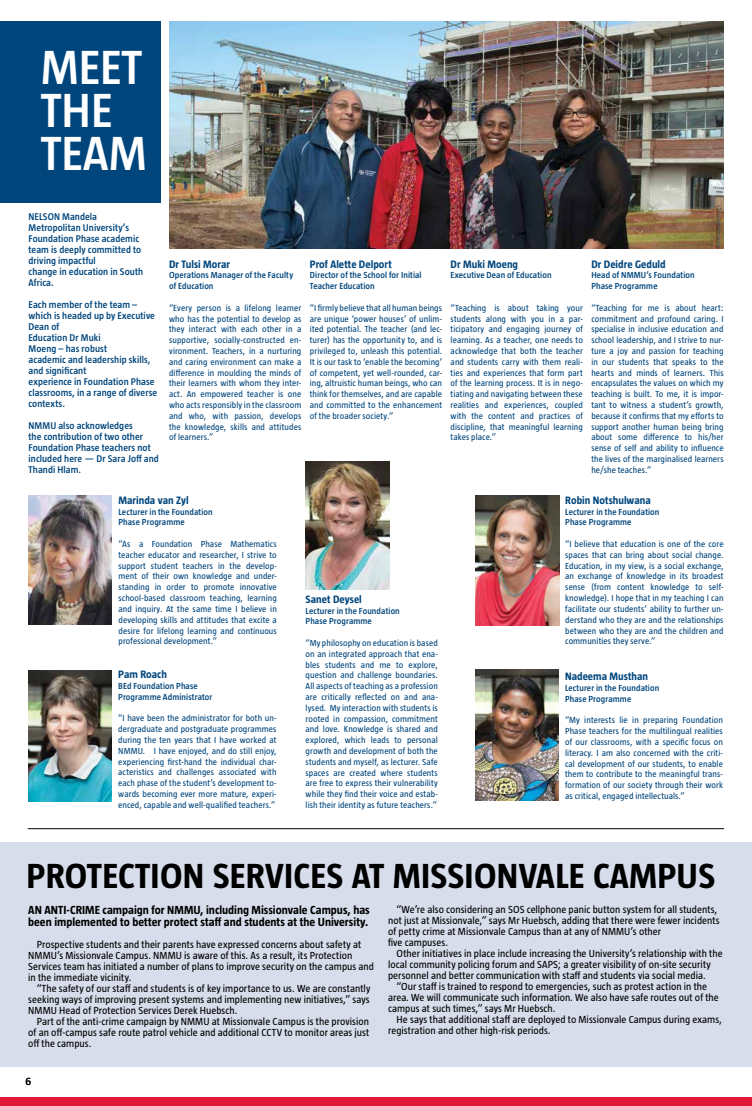
<style>
.page{position:relative;width:752px;height:1106px;background:#fff}
.page>*{position:absolute;margin:0;border:0;box-sizing:border-box;transform-origin:0 0}
.t1{font:600 49.1px/43px "Taz";color:#fff}
.t2{font:700 35.7px "Taz";letter-spacing:.01em;color:#000}
.t3{font:700 12px/12px "Taz";color:#000}
.t4{font:700 11px "Taz";color:#00467d}
.t5{font:11px "Taz";color:#000}
.t6{font:10.5px/11px "Taz";color:#000}
.t7{font:600 10px/11px "Taz";letter-spacing:.005em;color:#00467d}
.t8{font:9px/10.8px "Taz";letter-spacing:.01em;color:#00467d;text-align:justify}
.t9{font:600 9px/10.8px "Taz";letter-spacing:.01em;color:#00467d}
</style>
<div class="page">
<div style="left:0;top:1097px;width:751px;height:9px;background:#e31837"></div>
<div style="left:0;top:841px;width:751px;height:225px;background:#d7ddeb"></div>
<div style="left:0;top:21px;width:160px;height:182px;background:#00467d"></div>
<hr style="left:28px;top:828px;width:695px;height:1px;background:#000">
<img style="left:475px;top:495px;width:84px;height:130px">
<img style="left:475px;top:670px;width:83px;height:130px">
<img style="left:305px;top:461px;width:84px;height:128px">
<img style="left:28px;top:670px;width:84px;height:131px">
<img style="left:28px;top:495px;width:84px;height:130px">
<img style="left:169px;top:21px;width:554px;height:227px">
<h1 class="t1" style="left:41px;top:46px;width:107px">MEET<br>THE<br>TEAM</h1>
<p class="t7" style="left:29px;top:211px;width:116px">NELSON Mandela<br>Metropolitan University’s<br>Foundation Phase academic team is deeply committed to driving impactful<br>change in education in South<br>Africa.</p>
<p class="t7" style="left:29px;top:299px;width:130px">Each member of the team – which is headed up by Executive<br>Dean of<br>Education Dr Muki<br>Moeng – has robust<br>academic and leadership skills, and significant<br>experience in Foundation Phase classrooms, in a range of diverse contexts.</p>
<p class="t7" style="left:29px;top:420px;width:132px">NMMU also acknowledges<br>the contribution of two other<br>Foundation Phase teachers not included here — Dr Sara Joff and<br>Thandi Hlam.</p>
<p class="t4" style="left:169px;top:258px;width:62px">Dr Tulsi Morar</p>
<p class="t9" style="left:169px;top:270px;width:125px">Operations Manager of the Faculty of Education</p>
<p class="t8" style="left:169px;top:302px;width:134px">“Every person is a lifelong learner who has the potential to develop as they interact with each other in a supportive, socially-constructed en&shy;vironment. Teachers, in a nurturing and caring environment can make a difference in moulding the minds of their learners with whom they inter&shy;act. An empowered teacher is one who acts responsibly in the classroom and who, with passion, develops the knowledge, skills and attitudes of learners.”</p>
<p class="t4" style="left:310px;top:258px;width:83px">Prof Alette Delport</p>
<p class="t9" style="left:310px;top:270px;width:113px">Director of the School for Initial<br>Teacher Education</p>
<p class="t8" style="left:310px;top:302px;width:134px">“I firmly believe that all human beings are unique ‘power houses’ of unlim&shy;ited potential. The teacher (and lec&shy;turer) has the opportunity to, and is privileged to, unleash this potential.<br>It is our task to ‘enable the becoming’ of competent, yet well-rounded, car&shy;ing, altruistic human beings, who can think for themselves, and are capable and committed to the enhancement of the broader society.”</p>
<p class="t4" style="left:118px;top:494px;width:72px">Marinda van Zyl</p>
<p class="t9" style="left:118px;top:506px;width:96px">Lecturer in the Foundation<br>Phase Programme</p>
<p class="t8" style="left:118px;top:538px;width:160px">“As a Foundation Phase Mathematics teacher educator and researcher, I strive to support student teachers in the develop&shy;ment of their own knowledge and under&shy;standing in order to promote innovative school-based classroom teaching, learning and inquiry. At the same time I believe in developing skills and attitudes that excite a desire for lifelong learning and continuous professional development.”</p>
<p class="t4" style="left:118px;top:668px;width:50px">Pam Roach</p>
<p class="t9" style="left:118px;top:680px;width:96px">BEd Foundation Phase<br>Programme Administrator</p>
<p class="t8" style="left:118px;top:713px;width:160px">“I have been the administrator for both un&shy;dergraduate and postgraduate programmes during the ten years that I have worked at NMMU. I have enjoyed, and do still enjoy, experiencing first-hand the individual char&shy;acteristics and challenges associated with each phase of the student’s development to&shy;wards becoming ever more mature, experi&shy;enced, capable and well-qualified teachers.”</p>
<p class="t4" style="left:305px;top:593px;width:58px">Sanet Deysel</p>
<p class="t9" style="left:305px;top:605px;width:96px">Lecturer in the Foundation<br>Phase Programme</p>
<p class="t8" style="left:305px;top:637px;width:134px">“My philosophy on education is based on an integrated approach that ena&shy;bles students and me to explore, question and challenge boundaries.<br>All aspects of teaching as a profession are critically reflected on and ana&shy;lysed. My interaction with students is rooted in compassion, commitment and love. Knowledge is shared and explored, which leads to personal growth and development of both the students and myself, as lecturer. Safe spaces are created where students are free to express their vulnerability while they find their voice and estab&shy;lish their identity as future teachers.”</p>
<p class="t4" style="left:450px;top:258px;width:69px">Dr Muki Moeng</p>
<p class="t9" style="left:450px;top:270px;width:102px">Executive Dean of Education</p>
<p class="t8" style="left:450px;top:302px;width:134px">“Teaching is about taking your students along with you in a par&shy;ticipatory and engaging journey of learning. As a teacher, one needs to acknowledge that both the teacher and students carry with them reali&shy;ties and experiences that form part of the learning process. It is in nego&shy;tiating and navigating between these realities and experiences, coupled with the content and practices of discipline, that meaningful learning takes place.”</p>
<p class="t4" style="left:591px;top:258px;width:76px">Dr Deidre Geduld</p>
<p class="t9" style="left:591px;top:270px;width:105px">Head of NMMU’s Foundation<br>Phase Programme</p>
<p class="t8" style="left:591px;top:302px;width:134px">“Teaching for me is about heart: commitment and profound caring. I specialise in inclusive education and school leadership, and I strive to nur&shy;ture a joy and passion for teaching in our students that speaks to the hearts and minds of learners. This encapsulates the values on which my teaching is built. To me, it is impor&shy;tant to witness a student’s growth, because it confirms that my efforts to support another human being bring about some difference to his/her sense of self and ability to influence the lives of the marginalised learners he/she teaches.”</p>
<p class="t4" style="left:565px;top:494px;width:87px">Robin Notshulwana</p>
<p class="t9" style="left:565px;top:506px;width:96px">Lecturer in the Foundation<br>Phase Programme</p>
<p class="t8" style="left:565px;top:538px;width:160px">“I believe that education is one of the core spaces that can bring about social change.<br>Education, in my view, is a social exchange, an exchange of knowledge in its broadest sense (from content knowledge to self&shy;knowledge). I hope that in my teaching I can facilitate our students’ ability to further un&shy;derstand who they are and the relationships between who they are and the children and communities they serve.”</p>
<p class="t4" style="left:564px;top:670px;width:85px">Nadeema Musthan</p>
<p class="t9" style="left:564px;top:682px;width:96px">Lecturer in the Foundation<br>Phase Programme</p>
<p class="t8" style="left:564px;top:715px;width:159px">“My interests lie in preparing Foundation Phase teachers for the multilingual realities of our classrooms, with a specific focus on literacy. I am also concerned with the criti&shy;cal development of our students, to enable them to contribute to the meaningful trans&shy;formation of our society through their work as critical, engaged intellectuals.”</p>
<h2 class="t2" style="left:27px;top:857px;width:689px">PROTECTION SERVICES AT MISSIONVALE CAMPUS</h2>
<h3 class="t3" style="left:28px;top:904px;width:343px">AN ANTI-CRIME campaign for NMMU, including Missionvale Campus, has been implemented to better protect staff and students at the University.</h3>
<p class="t6" style="left:28px;top:939px;width:347px;text-indent:9px">Prospective students and their parents have expressed concerns about safety at NMMU’s Missionvale Campus. NMMU is aware of this. As a result, its Protection Services team has initiated a number of plans to improve security on the campus and in the immediate vicinity.</p>
<p class="t6" style="left:28px;top:983px;width:343px;text-align:justify;text-indent:9px">“The safety of our staff and students is of key importance to us. We are constantly seeking ways of improving present systems and implementing new initiatives,” says NMMU Head of Protection Services Derek Huebsch.</p>
<p class="t6" style="left:28px;top:1016px;width:342px;text-align:justify;text-indent:9px">Part of the anti-crime campaign by NMMU at Missionvale Campus is the provision of an off-campus safe route patrol vehicle and additional CCTV to monitor areas just off the campus.</p>
<p class="t5" style="left:25px;top:1075px;width:7px">6</p>
<p class="t6" style="left:388px;top:904px;width:333px;text-indent:9px">“We’re also considering an SOS cellphone panic button system for all students, not just at Missionvale,” says Mr Huebsch, adding that there were fewer incidents of petty crime at Missionvale Campus than at any of NMMU’s other<br>five campuses.</p>
<p class="t6" style="left:388px;top:948px;width:336px;text-indent:9px">Other initiatives in place include increasing the University’s relationship with the local community policing forum and SAPS; a greater visibility of on-site security personnel and better communication with staff and students via social media.</p>
<p class="t6" style="left:388px;top:981px;width:332px;text-indent:9px">“Our staff is trained to respond to emergencies, such as protest action in the area. We will communicate such information. We also have safe routes out of the campus at such times,” says Mr Huebsch.</p>
<p class="t6" style="left:388px;top:1014px;width:335px;text-indent:9px">He says that additional staff are deployed to Missionvale Campus during exams, registration and other high-risk periods.</p>
</div>
